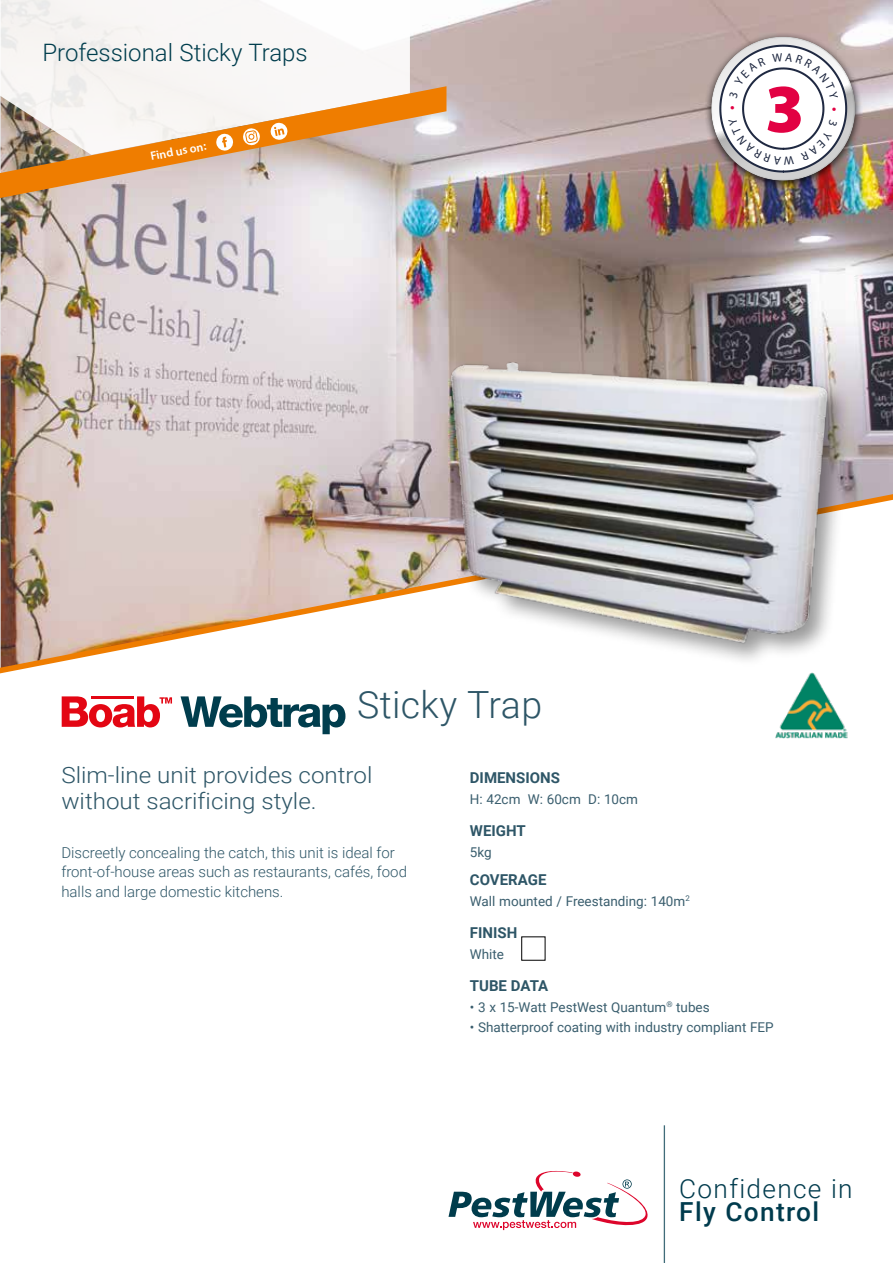
<style>
.page{position:relative;width:893px;height:1263px;background:#fff}
.page>*{position:absolute;margin:0;border:0;box-sizing:border-box;transform-origin:0 0}
.t1{font:900 69px "Myriad Pro";color:#e20143}
.t2{font:300 37.5px "Roboto";letter-spacing:.01em;color:#2e5667}
.t3{font:300 26.25px "Roboto";letter-spacing:.05em;color:#003b4d}
.t4{font:500 26.25px "Roboto";letter-spacing:.05em;color:#003b4d}
.t5{font:300 24px "Roboto";color:#003d4d}
.t6{font:300 22.5px/25.5px "Roboto";color:#2e5667;scale:1.07 1}
.t7{font:300 15px/19.5px "Roboto";color:#2e5667}
.t8{font:700 15px "Roboto";color:#2e5667}
.t9{font:13.5px "Roboto";color:#3a5e6e}
.t10{font:600 12px "Myriad Pro";color:#fff}
</style>
<div class="page">
<img style="left:0;top:0;width:1px;height:495px">
<img style="left:0;top:252px;width:1px;height:242px">
<img style="left:1px;top:0;width:892px;height:494px">
<img style="left:0;top:494px;width:893px;height:179px">
<div style="left:704px;top:31px;width:159px;height:160px;background:#000;opacity:.8"></div>
<div style="left:709px;top:34px;width:147px;height:147px;background:#000;opacity:.75"></div>
<div style="left:447px;top:358px;width:405px;height:309px;background:#fff"></div>
<img style="left:432px;top:353px;width:422px;height:303px">
<img style="left:773px;top:671px;width:77px;height:68px">
<svg style="left:62px;top:696px;width:110px;height:31px"></svg>
<svg style="left:181px;top:696px;width:164px;height:38px"></svg>
<hr style="left:91px;top:696px;width:43px;height:3px;background:#e30613">
<div style="left:0;top:0;width:410px;height:86px;background:#f8f6f6"></div>
<svg style="left:0;top:86px;width:446px;height:112px"></svg>
<hr style="left:664px;top:1125px;width:1px;height:138px;background:#003b4d">
<svg style="left:448px;top:1170px;width:200px;height:60px"></svg>
<svg style="left:242px;top:128px;width:19px;height:18px"></svg>
<svg style="left:216px;top:133px;width:18px;height:18px"></svg>
<svg style="left:270px;top:122px;width:18px;height:18px"></svg>
<svg style="left:719px;top:44px;width:129px;height:129px"></svg>
<h3 class="t5" style="left:43px;top:35px;width:267px">Professional Sticky Traps</h3>
<p class="t10" style="left:149px;top:149px;width:58px;rotate:-11deg">Find us on:</p>
<h1 class="t1" style="left:765px;top:63px;width:41px">3</h1>
<h2 class="t2" style="left:357px;top:679px;width:186px">Sticky Trap</h2>
<h3 class="t6" style="left:61px;top:762px;width:292px">Slim-line unit provides control without sacrificing style.</h3>
<p class="t7" style="left:61px;top:842px;width:347px">Discreetly concealing the catch, this unit is ideal for front-of-house areas such as restaurants, cafés, food halls and large domestic kitchens.</p>
<p class="t8" style="left:470px;top:767px;width:92px">DIMENSIONS</p>
<p class="t9" style="left:470px;top:789px;width:170px">H: 42cm W: 60cm D: 10cm</p>
<p class="t8" style="left:470px;top:820px;width:57px">WEIGHT</p>
<p class="t9" style="left:470px;top:842px;width:23px">5kg</p>
<p class="t8" style="left:470px;top:869px;width:78px">COVERAGE</p>
<p class="t9" style="left:470px;top:891px;width:221px">Wall mounted / Freestanding: 140m<sup>2</sup></p>
<p class="t8" style="left:470px;top:922px;width:49px">FINISH</p>
<p class="t9" style="left:470px;top:944px;width:36px">White</p>
<p class="t8" style="left:470px;top:975px;width:80px">TUBE DATA</p>
<p class="t9" style="left:470px;top:997px;width:241px">• 3 x 15-Watt PestWest Quantum<sup>®</sup> tubes</p>
<p class="t9" style="left:470px;top:1018px;width:305px">• Shatterproof coating with industry compliant FEP</p>
<h3 class="t3" style="left:679px;top:1170px;width:175px">Confidence in</h3>
<h3 class="t4" style="left:679px;top:1193px;width:141px">Fly Control</h3>
</div>
